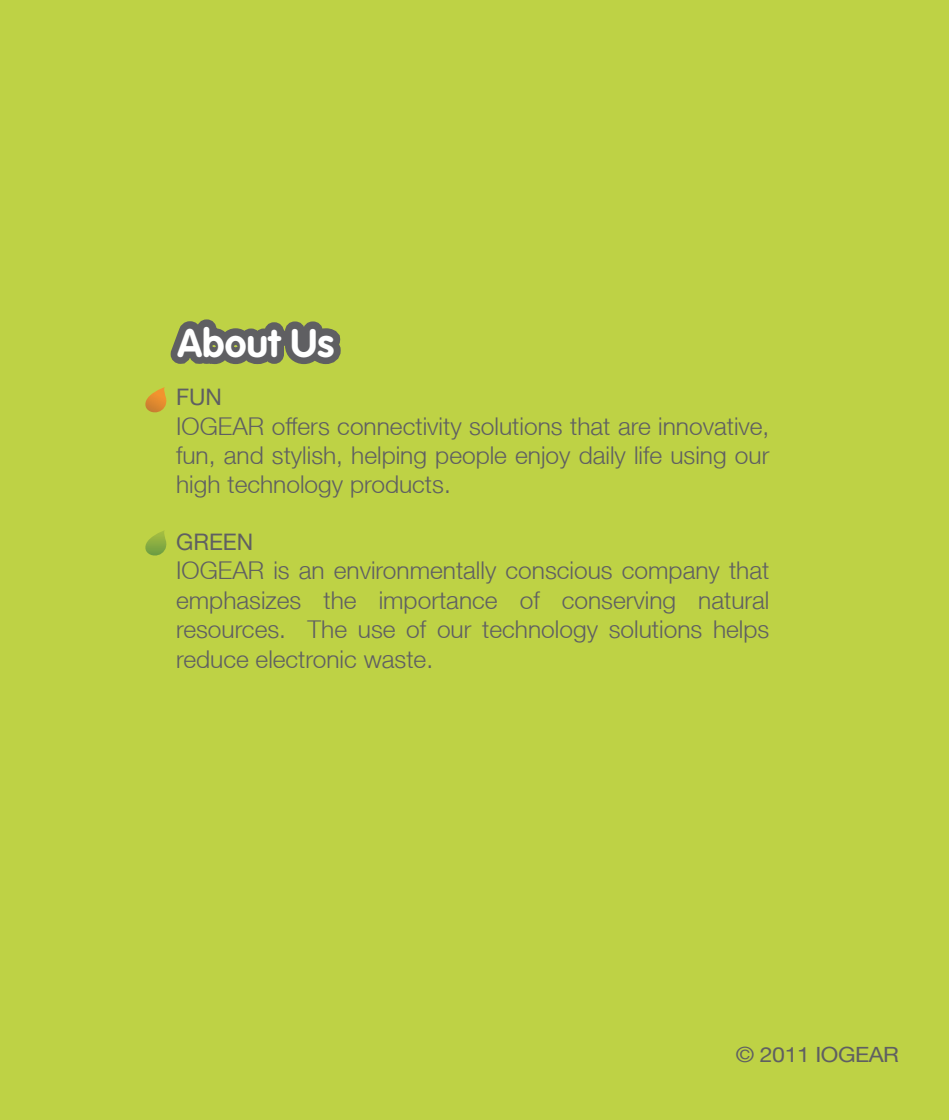
<style>
.page{position:relative;width:949px;height:1120px;background:#fff}
.page>*{position:absolute;margin:0;border:0;box-sizing:border-box;transform-origin:0 0}
.t1{font:700 39.2px "VAG Rounded";color:#fff}
.t2{font:300 24.5px/29.4px "Helvetica Neue LT";color:#5f5f62;text-align:justify}
.t3{font:22.75px "Helvetica Neue LT";color:#5f5f62}
.t4{font:21px "Helvetica Neue LT";letter-spacing:-.02em;color:#5f5f62;scale:1.1 1}
</style>
<div class="page">
<div style="left:0;top:0;width:948px;height:1120px;background:#bed245"></div>
<h1 class="t1" style="left:177px;top:320px;width:158px">About Us</h1>
<p class="t3" style="left:176px;top:384px;width:47px">FUN</p>
<p class="t2" style="left:176px;top:411px;width:595px">IOGEAR offers connectivity solutions that are innovative, fun, and stylish, helping people enjoy daily life using our high technology products.</p>
<p class="t3" style="left:176px;top:528px;width:79px">GREEN</p>
<p class="t2" style="left:176px;top:556px;width:595px">IOGEAR is an environmentally conscious company that emphasizes the importance of conserving natural resources. The use of our technology solutions helps reduce electronic waste.</p>
<p class="t4" style="left:736px;top:1042px;width:150px">© 2011 IOGEAR</p>
</div>
